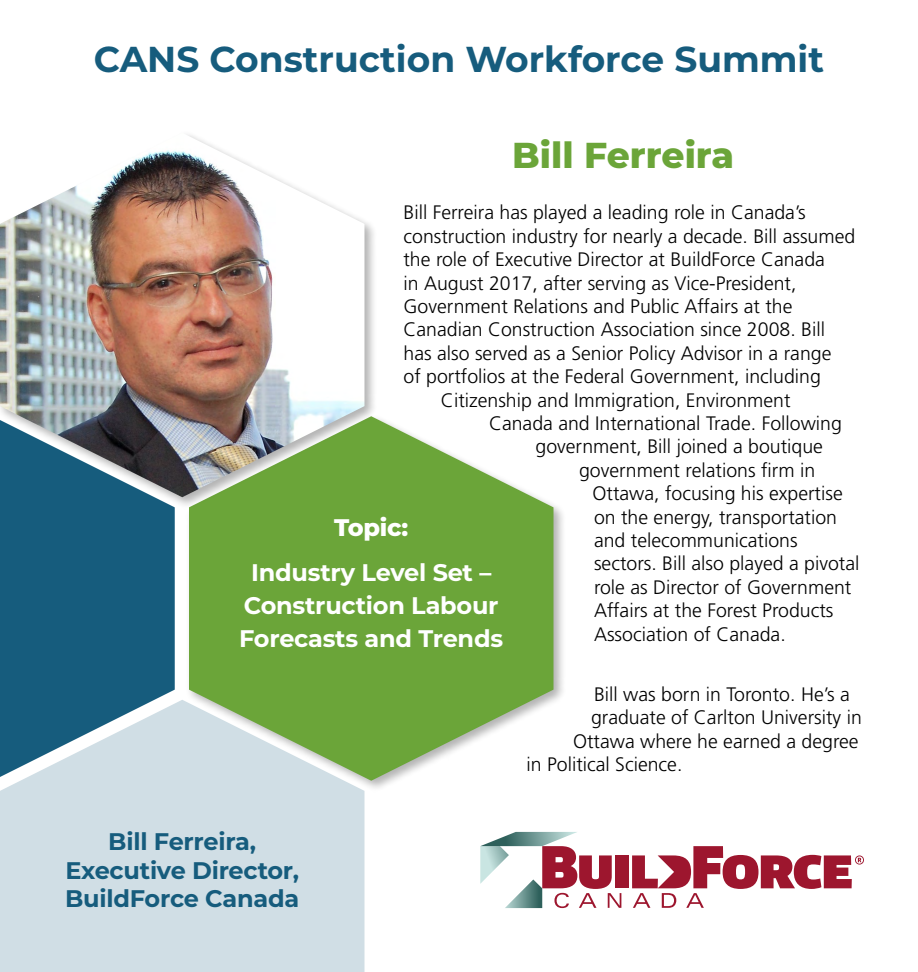
<style>
.page{position:relative;width:918px;height:972px;background:#fff}
.page>*{position:absolute;margin:0;border:0;box-sizing:border-box;transform-origin:0 0}
.t1{font:700 36px "Montserrat";color:#165c7d}
.t2{font:800 36px "Montserrat";color:#6ba539}
.t3{font:700 24px/33px "Montserrat";letter-spacing:-.01em;color:#fff;text-align:center}
.t4{font:700 24px/28.8px "Montserrat";letter-spacing:-.01em;color:#165c7d;text-align:center}
.t5{font:800 24px "Montserrat";letter-spacing:-.01em;color:#fff}
.t6{font:300 19.5px "Frutiger LT Std";color:#000}
</style>
<div class="page">
<div style="left:0;top:510px;width:175px;height:190px;background:#165c7d"></div>
<svg style="left:0;top:700px;width:364px;height:272px;background:#c3d5de"></svg>
<div style="left:185px;top:413px;width:382px;height:380px;background:#000;opacity:.3"></div>
<svg style="left:189px;top:416px;width:365px;height:365px;background:#87b561"></svg>
<div style="left:0;top:130px;width:378px;height:380px;background:#000;opacity:.3"></div>
<img style="left:0;top:133px;width:364px;height:364px">
<div style="left:615px;top:855px;width:13px;height:33px;background:#9d162e"></div>
<svg style="left:632px;top:846px;width:232px;height:62px"></svg>
<svg style="left:480px;top:832px;width:141px;height:76px"></svg>
<h1 class="t1" style="left:94px;top:33px;width:732px">CANS Construction Workforce Summit</h1>
<h1 class="t2" style="left:512px;top:128px;width:224px">Bill Ferreira</h1>
<p class="t6" style="left:404px;top:202px;width:404px">Bill Ferreira has played a leading role in Canada’s</p>
<p class="t6" style="left:404px;top:225px;width:453px">construction industry for nearly a decade. Bill assumed</p>
<p class="t6" style="left:404px;top:248px;width:423px">the role of Executive Director at BuildForce Canada</p>
<p class="t6" style="left:404px;top:272px;width:395px">in August 2017, after serving as Vice-President,</p>
<p class="t6" style="left:404px;top:295px;width:390px">Government Relations and Public Affairs at the</p>
<p class="t6" style="left:404px;top:319px;width:423px">Canadian Construction Association since 2008. Bill</p>
<p class="t6" style="left:404px;top:342px;width:429px">has also served as a Senior Policy Advisor in a range</p>
<p class="t6" style="left:404px;top:365px;width:419px">of portfolios at the Federal Government, including</p>
<p class="t6" style="left:441px;top:389px;width:351px">Citizenship and Immigration, Environment</p>
<p class="t6" style="left:489px;top:412px;width:354px">Canada and International Trade. Following</p>
<p class="t6" style="left:536px;top:436px;width:289px">government, Bill joined a boutique</p>
<p class="t6" style="left:579px;top:459px;width:238px">government relations firm in</p>
<p class="t6" style="left:593px;top:482px;width:252px">Ottawa, focusing his expertise</p>
<p class="t6" style="left:594px;top:506px;width:245px">on the energy, transportation</p>
<p class="t6" style="left:594px;top:529px;width:205px">and telecommunications</p>
<p class="t6" style="left:594px;top:553px;width:267px">sectors. Bill also played a pivotal</p>
<p class="t6" style="left:594px;top:576px;width:259px">role as Director of Government</p>
<p class="t6" style="left:594px;top:599px;width:241px">Affairs at the Forest Products</p>
<p class="t6" style="left:594px;top:623px;width:193px">Association of Canada.</p>
<p class="t5" style="left:334px;top:510px;width:76px">Topic:</p>
<p class="t3" style="left:239px;top:555px;width:265px">Industry Level Set –<br>Construction Labour<br>Forecasts and Trends</p>
<p class="t4" style="left:65px;top:826px;width:236px">Bill Ferreira,<br>Executive Director,<br>BuildForce Canada</p>
<p class="t6" style="left:594px;top:683px;width:257px">Bill was born in Toronto. He’s a</p>
<p class="t6" style="left:591px;top:707px;width:272px">graduate of Carlton University in</p>
<p class="t6" style="left:573px;top:730px;width:287px">Ottawa where he earned a degree</p>
<p class="t6" style="left:527px;top:753px;width:157px">in Political Science.</p>
</div>
